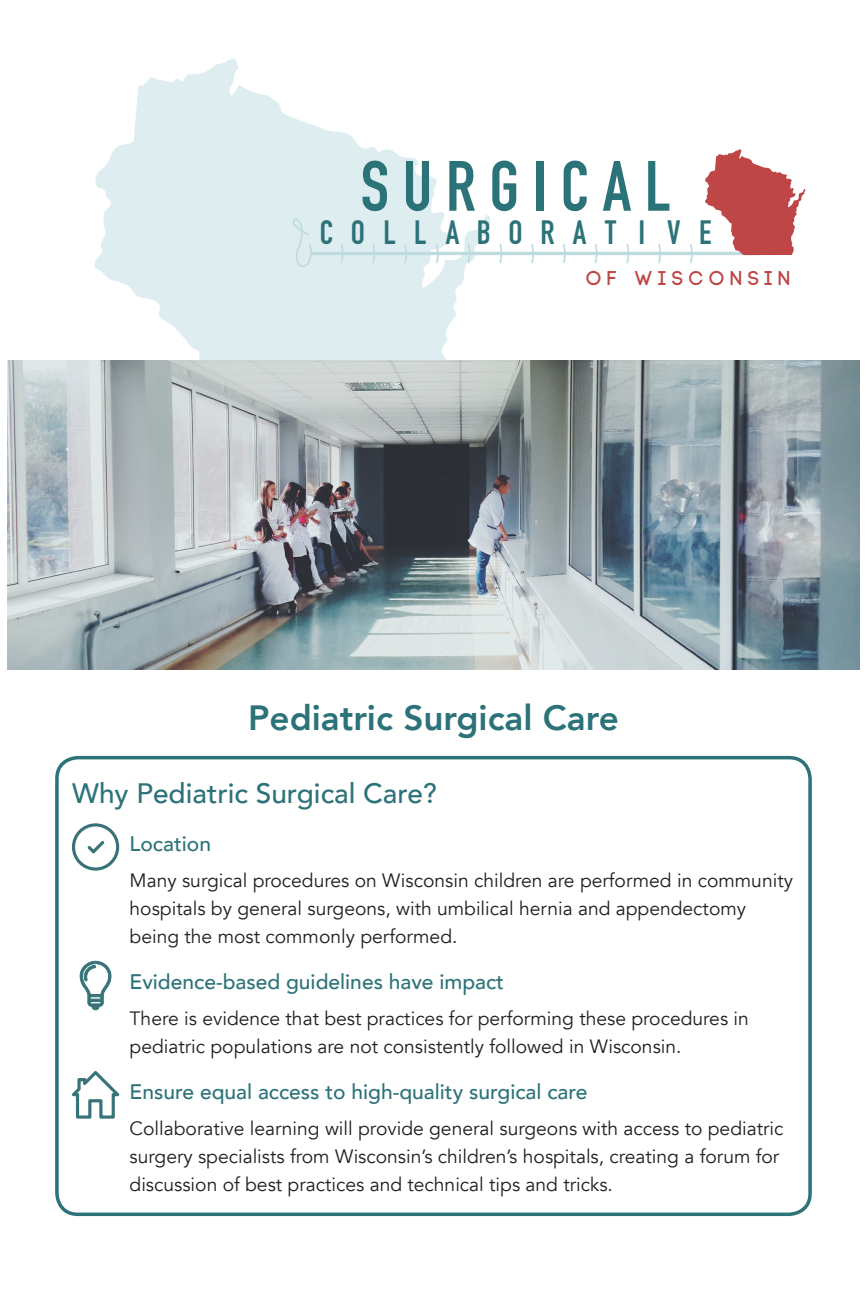
<style>
.page{position:relative;width:867px;height:1308px;background:#fff}
.page>*{position:absolute;margin:0;border:0;box-sizing:border-box;transform-origin:0 0}
.t1{font:700 69.83px "DIN Condensed";letter-spacing:.195em;color:#2c7279}
.t2{font:800 35px "Avenir";color:#2c7279}
.t3{font:700 33.25px "DIN Condensed";letter-spacing:.555em;color:#2c7279}
.t4{font:500 28px "Avenir";color:#2c7279}
.t5{font:500 21px "Avenir";color:#2c7279}
.t6{font:700 19.95px "Code";letter-spacing:.3em;color:#be4647}
.t7{font:19.25px/28px "Avenir";color:#231f20}
</style>
<div class="page">
<svg style="left:94px;top:59px;width:396px;height:302px;fill:#deedef"></svg>
<div style="left:55px;top:755px;width:756px;height:460px;border:4px solid #2c7279;border-radius:21px"></div>
<svg style="left:72px;top:823px;width:47px;height:47px"></svg>
<svg style="left:72px;top:1071px;width:47px;height:47px"></svg>
<svg style="left:80px;top:960px;width:31px;height:50px"></svg>
<img style="left:8px;top:361px;width:850px;height:308px">
<hr style="left:310px;top:252px;width:449px;height:3px;background:#bedcdf;border-radius:2px">
<svg style="left:340px;top:244px;width:3px;height:19px"></svg>
<svg style="left:372px;top:244px;width:3px;height:19px"></svg>
<svg style="left:404px;top:244px;width:3px;height:19px"></svg>
<svg style="left:435px;top:244px;width:3px;height:19px"></svg>
<svg style="left:467px;top:244px;width:3px;height:19px"></svg>
<svg style="left:499px;top:244px;width:3px;height:19px"></svg>
<svg style="left:531px;top:244px;width:3px;height:19px"></svg>
<svg style="left:562px;top:244px;width:3px;height:19px"></svg>
<svg style="left:594px;top:244px;width:3px;height:19px"></svg>
<svg style="left:626px;top:244px;width:3px;height:19px"></svg>
<svg style="left:658px;top:244px;width:2px;height:19px"></svg>
<svg style="left:689px;top:244px;width:3px;height:19px"></svg>
<svg style="left:292px;top:218px;width:19px;height:49px"></svg>
<svg style="left:704px;top:149px;width:101px;height:106px"></svg>
<p class="t1" style="left:360px;top:145px;width:311px">SURGICAL</p>
<p class="t3" style="left:319px;top:212px;width:393px">COLLABORAT IVE</p>
<p class="t6" style="left:586px;top:268px;width:205px">OF WISCONSIN</p>
<p class="t2" style="left:248px;top:690px;width:372px">Pediatric Surgical Care</p>
<p class="t4" style="left:72px;top:769px;width:366px">Why Pediatric Surgical Care?</p>
<p class="t5" style="left:129px;top:825px;width:83px">Location</p>
<p class="t7" style="left:129px;top:866px;width:664px">Many surgical procedures on Wisconsin children are performed in community hospitals by general surgeons, with umbilical hernia and appendectomy being the most commonly performed.</p>
<p class="t5" style="left:129px;top:963px;width:376px">Evidence-based guidelines have impact</p>
<p class="t7" style="left:129px;top:1004px;width:620px">There is evidence that best practices for performing these procedures in pediatric populations are not consistently followed in Wisconsin.</p>
<p class="t5" style="left:129px;top:1073px;width:459px">Ensure equal access to high-quality surgical care</p>
<p class="t7" style="left:129px;top:1114px;width:655px">Collaborative learning will provide general surgeons with access to pediatric surgery specialists from Wisconsin’s children’s hospitals, creating a forum for discussion of best practices and technical tips and tricks.</p>
</div>
